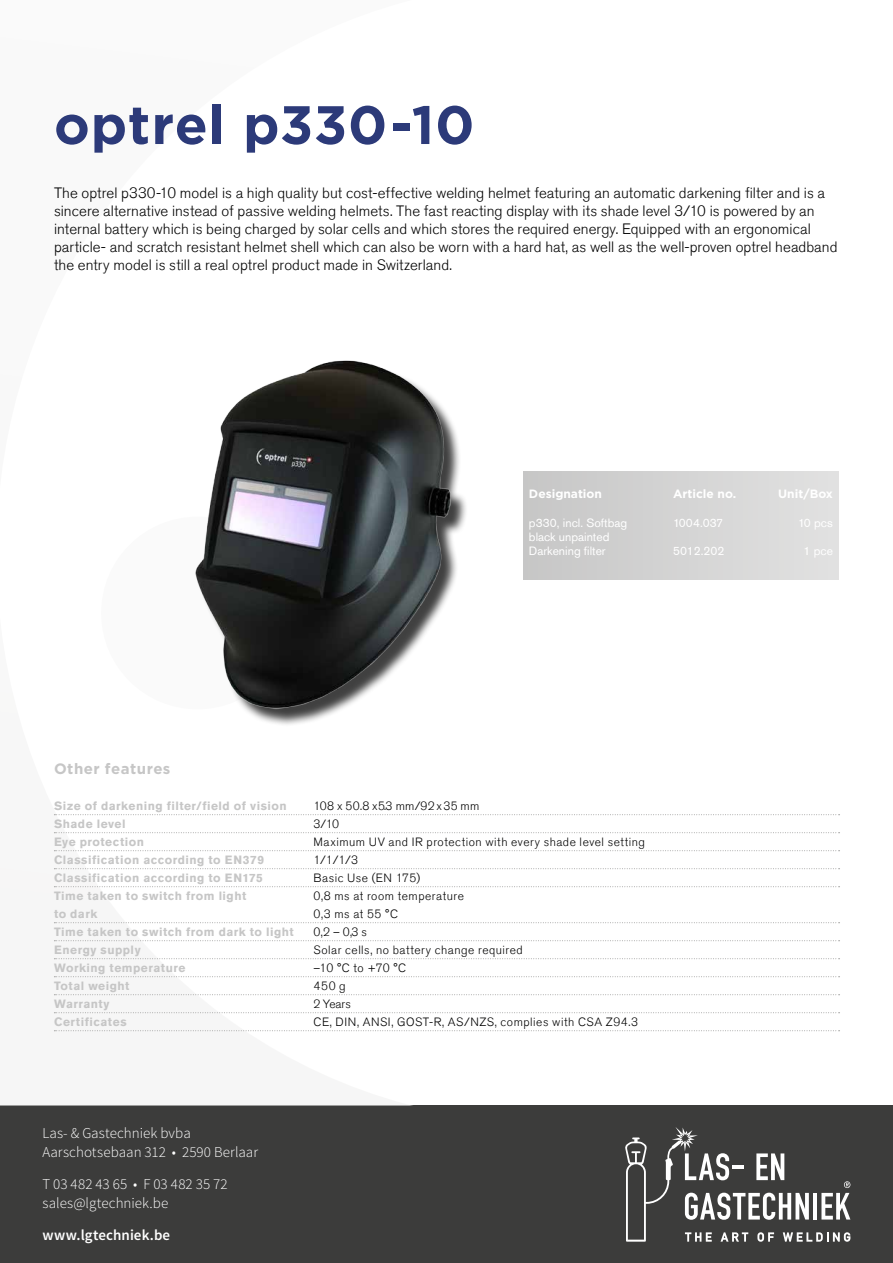
<style>
.page{position:relative;width:893px;height:1263px;background:#fff}
.page>*{position:absolute;margin:0;border:0;box-sizing:border-box;transform-origin:0 0}
.t1{font:700 54px "Gotham";letter-spacing:.01em;color:#2c3a79}
.t2{font:300 15px/18px "Akzidenz Grotesk Std";letter-spacing:.005em;color:#000}
.t3{font:300 15px/19.2px "Source Sans Pro";letter-spacing:.005em;color:#fff}
.t4{font:600 15px "Source Sans Pro";letter-spacing:.005em;color:#fff}
.t5{font:700 15px "Gotham";letter-spacing:.03em;color:#c6c6c6}
.t6{font:700 12px "Akzidenz Grotesk Std";letter-spacing:.04em;color:#c6c6c6}
.t7{font:300 12px "Akzidenz Grotesk Std";letter-spacing:.045em;color:#000}
.t8{font:12px/14.4px "Akzidenz Grotesk Std";color:#fff}
.t9{font:700 12px "Gotham";color:#fff}
.t10{font:300 12px "Akzidenz Grotesk Std";letter-spacing:.01em;color:#000}
</style>
<div class="page">
<div style="left:0;top:1106px;width:893px;height:157px;background:#3c3c3b"></div>
<svg style="left:625px;top:1127px;width:225px;height:115px"></svg>
<svg style="left:0;top:815px;width:454px;height:291px"></svg>
<div style="left:101px;top:517px;width:193px;height:192px;background:#fafafa;border-radius:96px"></div>
<svg style="left:54px;top:814px;width:786px;height:1px"></svg>
<svg style="left:54px;top:832px;width:786px;height:1px"></svg>
<svg style="left:54px;top:850px;width:786px;height:1px"></svg>
<svg style="left:54px;top:868px;width:786px;height:1px"></svg>
<svg style="left:54px;top:886px;width:786px;height:1px"></svg>
<svg style="left:54px;top:922px;width:786px;height:1px"></svg>
<svg style="left:54px;top:940px;width:786px;height:1px"></svg>
<svg style="left:54px;top:958px;width:786px;height:1px"></svg>
<svg style="left:54px;top:976px;width:786px;height:1px"></svg>
<svg style="left:54px;top:994px;width:786px;height:1px"></svg>
<svg style="left:54px;top:1012px;width:786px;height:1px"></svg>
<svg style="left:54px;top:1030px;width:786px;height:1px"></svg>
<div style="left:523px;top:471px;width:316px;height:108px;background:linear-gradient(to right,#c6c6c6,#e2e1e1)"></div>
<div style="left:199px;top:363px;width:270px;height:364px;background:#000;opacity:.75"></div>
<img style="left:195px;top:360px;width:266px;height:360px">
<h1 class="t1" style="left:54px;top:89px;width:422px">optrel p330-10</h1>
<p class="t2" style="left:54px;top:184px;width:785px">The optrel p330-10 model is a high quality but cost-effective welding helmet featuring an automatic darkening filter and is a sincere alternative instead of passive welding helmets. The fast reacting display with its shade level 3/10 is powered by an internal battery which is being charged by solar cells and which stores the required energy. Equipped with an ergonomical particle- and scratch resistant helmet shell which can also be worn with a hard hat, as well as the well-proven optrel headband the entry model is still a real optrel product made in Switzerland.</p>
<p class="t9" style="left:529px;top:485px;width:75px">Designation</p>
<p class="t9" style="left:673px;top:485px;width:65px">Article no.</p>
<p class="t9" style="left:778px;top:485px;width:56px">Unit/Box</p>
<p class="t8" style="left:529px;top:515px;width:100px">p330, incl. Softbag</p>
<p class="t8" style="left:673px;top:515px;width:52px">1004.037</p>
<p class="t8" style="left:798px;top:515px;width:36px">10 pcs</p>
<p class="t8" style="left:529px;top:529px;width:82px">black unpainted<br>Darkening filter</p>
<p class="t8" style="left:673px;top:544px;width:53px">5012.202</p>
<p class="t8" style="left:803px;top:544px;width:31px">1 pce</p>
<p class="t5" style="left:54px;top:759px;width:118px">Other features</p>
<p class="t6" style="left:54px;top:799px;width:234px">Size of darkening filter/field of vision</p>
<p class="t10" style="left:314px;top:799px;width:167px">108 x 50.8 x 5.3 mm/92 x 35 mm</p>
<p class="t6" style="left:54px;top:817px;width:73px">Shade level</p>
<p class="t7" style="left:314px;top:817px;width:27px">3/10</p>
<p class="t6" style="left:54px;top:835px;width:92px">Eye protection</p>
<p class="t7" style="left:314px;top:835px;width:333px">Maximum UV and IR protection with every shade level setting</p>
<p class="t6" style="left:54px;top:853px;width:212px">Classification according to EN379</p>
<p class="t7" style="left:314px;top:853px;width:46px">1/1/1/3</p>
<p class="t6" style="left:54px;top:871px;width:210px">Classification according to EN175</p>
<p class="t7" style="left:314px;top:871px;width:108px">Basic Use (EN 175)</p>
<p class="t6" style="left:54px;top:889px;width:194px">Time taken to switch from light</p>
<p class="t7" style="left:314px;top:889px;width:152px">0,8 ms at room temperature</p>
<p class="t6" style="left:54px;top:907px;width:45px">to dark</p>
<p class="t7" style="left:314px;top:907px;width:86px">0,3 ms at 55 °C</p>
<p class="t6" style="left:54px;top:925px;width:241px">Time taken to switch from dark to light</p>
<p class="t7" style="left:314px;top:925px;width:55px">0,2 – 0,3 s</p>
<p class="t6" style="left:54px;top:943px;width:88px">Energy supply</p>
<p class="t7" style="left:314px;top:943px;width:211px">Solar cells, no battery change required</p>
<p class="t6" style="left:54px;top:961px;width:133px">Working temperature</p>
<p class="t7" style="left:314px;top:961px;width:94px">–10 °C to +70 °C</p>
<p class="t6" style="left:54px;top:979px;width:77px">Total weight</p>
<p class="t7" style="left:314px;top:979px;width:34px">450 g</p>
<p class="t6" style="left:54px;top:997px;width:57px">Warranty</p>
<p class="t7" style="left:314px;top:997px;width:39px">2 Years</p>
<p class="t6" style="left:54px;top:1015px;width:74px">Certificates</p>
<p class="t7" style="left:314px;top:1015px;width:326px">CE, DIN, ANSI, GOST-R, AS/NZS, complies with CSA Z94.3</p>
<p class="t3" style="left:43px;top:1124px;width:217px">Las- &amp; Gastechniek bvba<br>Aarschotsebaan 312 • 2590 Berlaar</p>
<p class="t3" style="left:43px;top:1175px;width:187px">T 03 482 43 65 • F 03 482 35 72 sales@lgtechniek.be</p>
<p class="t4" style="left:43px;top:1226px;width:129px">www.lgtechniek.be</p>
</div>
